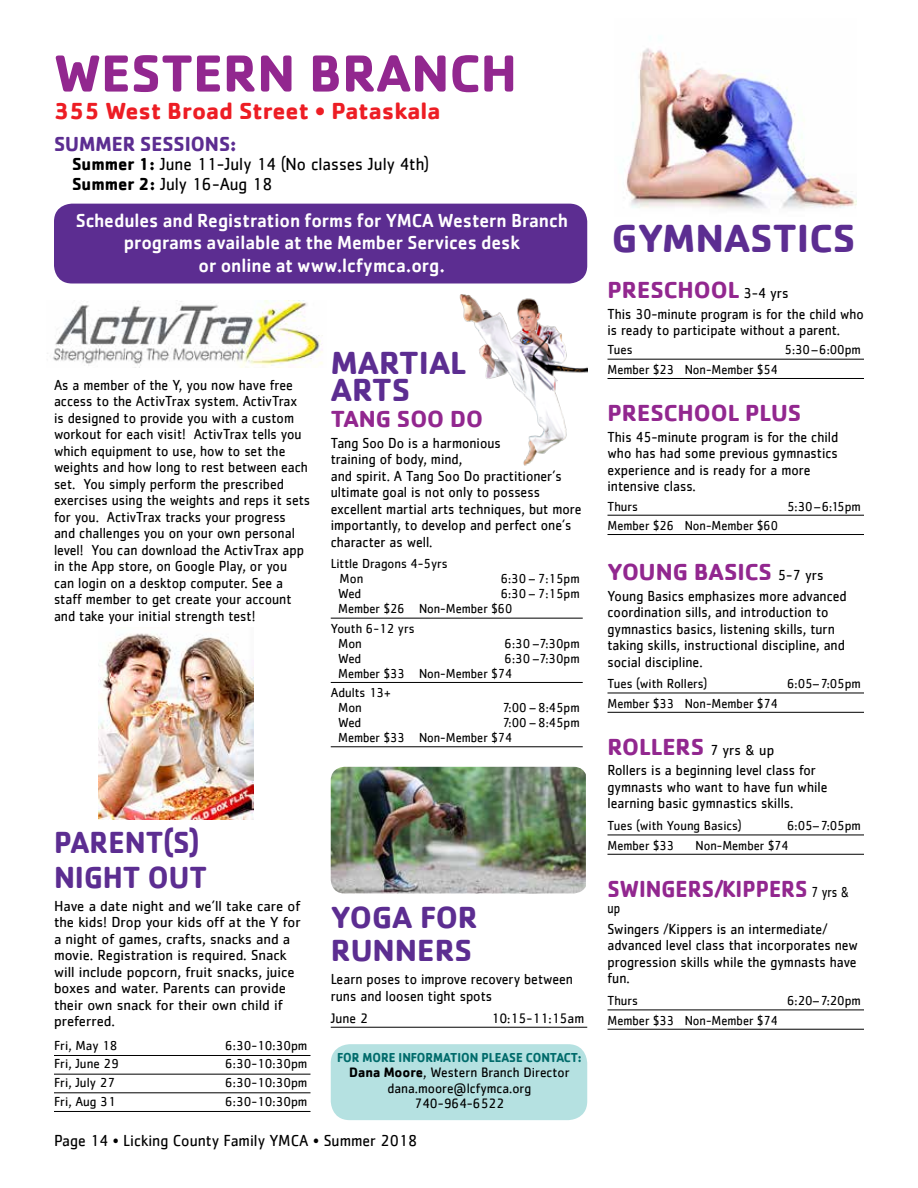
<style>
.page{position:relative;width:918px;height:1188px;background:#fff}
.page>*{position:absolute;margin:0;border:0;box-sizing:border-box;transform-origin:0 0}
.t1{font:700 54px "Cachet";color:#92278f}
.t2{font:700 40.5px "Cachet";color:#5c2d91}
.t3{font:700 33px/26.2px "Cachet";color:#5c2d91}
.t4{font:700 31.5px/34.5px "Cachet";color:#5c2d91;scale:.94 1}
.t5{font:700 31.5px/33px "Cachet";color:#5c2d91}
.t6{font:700 24px "Cachet";color:#92278f}
.t7{font:700 24px "Cachet";color:#ed1d24}
.t8{font:700 24px "Cachet";color:#92278f;scale:.92 1}
.t9{font:700 21px "Cachet";color:#5c2d91;scale:.95 1}
.t10{font:500 19.5px/22.5px "Cachet";color:#fff;text-align:center;scale:.95 1}
.t11{font:18px/19.5px "Cachet";color:#000;scale:.95 1}
.t12{font:16.5px "Cachet";color:#000;scale:.95 1}
.t13{font:15px/16.5px "Cachet";color:#000;scale:.92 1}
.t14{font:15px/16.5px "Cachet";color:#000}
.t15{font:15px/16.5px "Cachet";color:#000;scale:.91 1}
.t16{font:15px/20.9px "Cachet";color:#000;scale:.81 1}
.t17{font:14.25px "Cachet";color:#000;scale:.95 1}
.t18{font:14.1px/15.5px "Cachet";color:#000;text-align:center;scale:.95 1}
.t19{font:13.5px/15px "Cachet";color:#000;scale:.95 1}
.t20{font:13.5px "Cachet";color:#000;scale:.92 1}
.t21{font:13.5px "Cachet";color:#000}
.t22{font:700 13.35px "Cachet";color:#006b6b;scale:.91 1}
.s1{font-weight:700}
.s2{font-weight:400;font-size:15px;color:#000}
</style>
<div class="page">
<div style="left:331px;top:1044px;width:256px;height:76px;background:#b5e1e1;border-radius:19px"></div>
<hr style="left:331px;top:618px;width:252px;height:1px;background:#000">
<hr style="left:331px;top:682px;width:252px;height:1px;background:#000">
<hr style="left:331px;top:746px;width:252px;height:1px;background:#000">
<hr style="left:608px;top:359px;width:256px;height:1px;background:#000">
<hr style="left:608px;top:378px;width:256px;height:1px;background:#000">
<hr style="left:608px;top:515px;width:256px;height:1px;background:#000">
<hr style="left:608px;top:534px;width:256px;height:1px;background:#000">
<hr style="left:608px;top:693px;width:256px;height:1px;background:#000">
<hr style="left:608px;top:712px;width:256px;height:1px;background:#000">
<hr style="left:608px;top:835px;width:256px;height:1px;background:#000">
<hr style="left:608px;top:854px;width:256px;height:1px;background:#000">
<hr style="left:608px;top:1010px;width:256px;height:1px;background:#000">
<hr style="left:608px;top:1029px;width:256px;height:1px;background:#000">
<div style="left:54px;top:204px;width:533px;height:80px;background:#5c2d91;border-radius:18px"></div>
<img style="left:99px;top:633px;width:154px;height:186px">
<hr style="left:54px;top:1055px;width:256px;height:1px;background:#000">
<hr style="left:54px;top:1074px;width:256px;height:1px;background:#000">
<hr style="left:54px;top:1092px;width:256px;height:1px;background:#000">
<hr style="left:54px;top:1111px;width:256px;height:1px;background:#000">
<img style="left:626px;top:48px;width:230px;height:161px">
<img style="left:459px;top:294px;width:128px;height:172px">
<img style="left:47px;top:301px;width:276px;height:66px">
<hr style="left:331px;top:1027px;width:256px;height:1px;background:#000">
<img style="left:331px;top:767px;width:255px;height:126px">
<h1 class="t1" style="left:54px;top:38px;width:465px">WESTERN BRANCH</h1>
<h3 class="t7" style="left:54px;top:95px;width:388px">355 West Broad Street • Pataskala</h3>
<h3 class="t9" style="left:54px;top:130px;width:194px">SUMMER SESSIONS:</h3>
<p class="t11" style="left:72px;top:154px;width:378px"><span class="s1">Summer 1:</span> June 11-July 14 (No classes July 4th)<br><span class="s1">Summer 2:</span> July 16-Aug 18</p>
<h3 class="t10" style="left:76px;top:209px;width:519px">Schedules and Registration forms for YMCA Western Branch programs available at the Member Services desk<br>or online at www.lcfymca.org.</h3>
<p class="t13" style="left:54px;top:376px;width:280px">As a member of the Y, you now have free access to the ActivTrax system. ActivTrax is designed to provide you with a custom workout for each visit! ActivTrax tells you which equipment to use, how to set the weights and how long to rest between each set. You simply perform the prescribed exercises using the weights and reps it sets for you. ActivTrax tracks your progress and challenges you on your own personal level! You can download the ActivTrax app in the App store, on Google Play, or you can login on a desktop computer. See a staff member to get create your account and take your initial strength test!</p>
<h3 class="t3" style="left:331px;top:349px;width:137px">MARTIAL<br>ARTS</h3>
<h3 class="t6" style="left:331px;top:403px;width:154px">TANG SOO DO</h3>
<p class="t13" style="left:331px;top:434px;width:274px">Tang Soo Do is a harmonious<br>training of body, mind,<br>and spirit. A Tang Soo Do practitioner’s ultimate goal is not only to possess excellent martial arts techniques, but more importantly, to develop and perfect one’s character as well.</p>
<p class="t19" style="left:340px;top:556px;width:115px;text-indent:-9px">Little Dragons 4-5yrs<br>Mon</p>
<p class="t19" style="left:501px;top:571px;width:85px">6:30 – 7:15pm</p>
<p class="t19" style="left:338px;top:586px;width:256px;text-indent:163px">6:30 – 7:15pm<br>Member $26 Non-Member $60</p>
<p class="t19" style="left:338px;top:621px;width:82px;text-indent:-7px">Youth 6-12 yrs<br>Mon</p>
<p class="t19" style="left:338px;top:586px;width:26px">Wed</p>
<p class="t19" style="left:505px;top:636px;width:81px">6:30 –7:30pm</p>
<p class="t19" style="left:338px;top:651px;width:256px;text-indent:166px">6:30 –7:30pm<br>Member $33 Non-Member $74</p>
<p class="t19" style="left:338px;top:685px;width:57px;text-indent:-7px">Adults 13+<br>Mon</p>
<p class="t19" style="left:338px;top:651px;width:26px">Wed</p>
<p class="t19" style="left:502px;top:700px;width:83px">7:00 – 8:45pm</p>
<p class="t19" style="left:338px;top:715px;width:256px;text-indent:164px">7:00 – 8:45pm<br>Member $33 Non-Member $74</p>
<p class="t19" style="left:338px;top:715px;width:26px">Wed</p>
<h3 class="t4" style="left:54px;top:824px;width:164px">PARENT(S)<br>NIGHT OUT</h3>
<p class="t14" style="left:54px;top:897px;width:248px">Have a date night and we’ll take care of the kids! Drop your kids off at the Y for a night of games, crafts, snacks and a movie. Registration is required. Snack will include popcorn, fruit snacks, juice boxes and water. Parents can provide their own snack for their own child if preferred.</p>
<p class="t21" style="left:54px;top:1037px;width:65px">Fri, May 18</p>
<p class="t21" style="left:225px;top:1037px;width:84px">6:30-10:30pm</p>
<p class="t21" style="left:54px;top:1056px;width:66px">Fri, June 29</p>
<p class="t21" style="left:225px;top:1056px;width:84px">6:30-10:30pm</p>
<p class="t21" style="left:54px;top:1075px;width:63px">Fri, July 27</p>
<p class="t21" style="left:225px;top:1075px;width:84px">6:30-10:30pm</p>
<p class="t21" style="left:54px;top:1093px;width:63px">Fri, Aug 31</p>
<p class="t21" style="left:225px;top:1093px;width:84px">6:30-10:30pm</p>
<h3 class="t5" style="left:331px;top:900px;width:149px">YOGA FOR<br>RUNNERS</h3>
<p class="t13" style="left:331px;top:971px;width:265px">Learn poses to improve recovery between runs and loosen tight spots</p>
<p class="t17" style="left:331px;top:1009px;width:41px">June 2</p>
<p class="t17" style="left:491px;top:1009px;width:99px">10:15-11:15am</p>
<p class="t22" style="left:337px;top:1049px;width:270px">FOR MORE INFORMATION PLEASE CONTACT:</p>
<p class="t18" style="left:349px;top:1065px;width:234px"><span class="s1">Dana Moore</span>, Western Branch Director dana.moore@lcfymca.org<br>740-964-6522</p>
<p class="t12" style="left:54px;top:1131px;width:384px">Page 14 • Licking County Family YMCA • Summer 2018</p>
<h2 class="t2" style="left:612px;top:212px;width:245px">GYMNASTICS</h2>
<h3 class="t6" style="left:608px;top:274px;width:183px">PRESCHOOL <span class="s2">3-4 yrs</span></h3>
<p class="t15" style="left:608px;top:305px;width:283px">This 30-minute program is for the child who is ready to participate without a parent.</p>
<p class="t19" style="left:608px;top:342px;width:28px">Tues</p>
<p class="t19" style="left:785px;top:342px;width:82px">5:30–6:00pm</p>
<p class="t20" style="left:608px;top:361px;width:187px">Member $23 Non-Member $54</p>
<h3 class="t6" style="left:608px;top:397px;width:195px">PRESCHOOL PLUS</h3>
<p class="t13" style="left:608px;top:428px;width:252px">This 45-minute program is for the child who has had some previous gymnastics experience and is ready for a more intensive class.</p>
<p class="t19" style="left:608px;top:498px;width:34px">Thurs</p>
<p class="t19" style="left:787px;top:498px;width:79px">5:30–6:15pm</p>
<p class="t20" style="left:608px;top:517px;width:187px">Member $26 Non-Member $60</p>
<h3 class="t6" style="left:608px;top:556px;width:218px">YOUNG BASICS <span class="s2">5-7 yrs</span></h3>
<p class="t13" style="left:608px;top:587px;width:262px">Young Basics emphasizes more advanced coordination sills, and introduction to gymnastics basics, listening skills, turn taking skills, instructional discipline, and social discipline.</p>
<p class="t19" style="left:608px;top:676px;width:107px">Tues (with Rollers)</p>
<p class="t19" style="left:787px;top:676px;width:79px">6:05–7:05pm</p>
<p class="t20" style="left:608px;top:695px;width:187px">Member $33 Non-Member $74</p>
<h3 class="t6" style="left:608px;top:731px;width:168px">ROLLERS <span class="s2">7 yrs &amp; up</span></h3>
<p class="t13" style="left:608px;top:762px;width:241px">Rollers is a beginning level class for gymnasts who want to have fun while learning basic gymnastics skills.</p>
<p class="t19" style="left:608px;top:818px;width:143px">Tues (with Young Basics)</p>
<p class="t19" style="left:787px;top:818px;width:79px">6:05–7:05pm</p>
<p class="t20" style="left:608px;top:837px;width:74px">Member $33</p>
<p class="t20" style="left:696px;top:837px;width:103px">Non-Member $74</p>
<h3 class="t8" style="left:608px;top:873px;width:265px">SWINGERS/KIPPERS <span class="s2">7 yrs &amp;</span></h3>
<p class="t16" style="left:608px;top:897px;width:273px">up<br>Swingers /Kippers is an intermediate/</p>
<p class="t13" style="left:608px;top:937px;width:274px;text-align:justify">advanced level class that incorporates new progression skills while the gymnasts have fun.</p>
<p class="t19" style="left:608px;top:993px;width:34px">Thurs</p>
<p class="t19" style="left:787px;top:993px;width:79px">6:20–7:20pm</p>
<p class="t20" style="left:608px;top:1012px;width:187px">Member $33 Non-Member $74</p>
</div>
